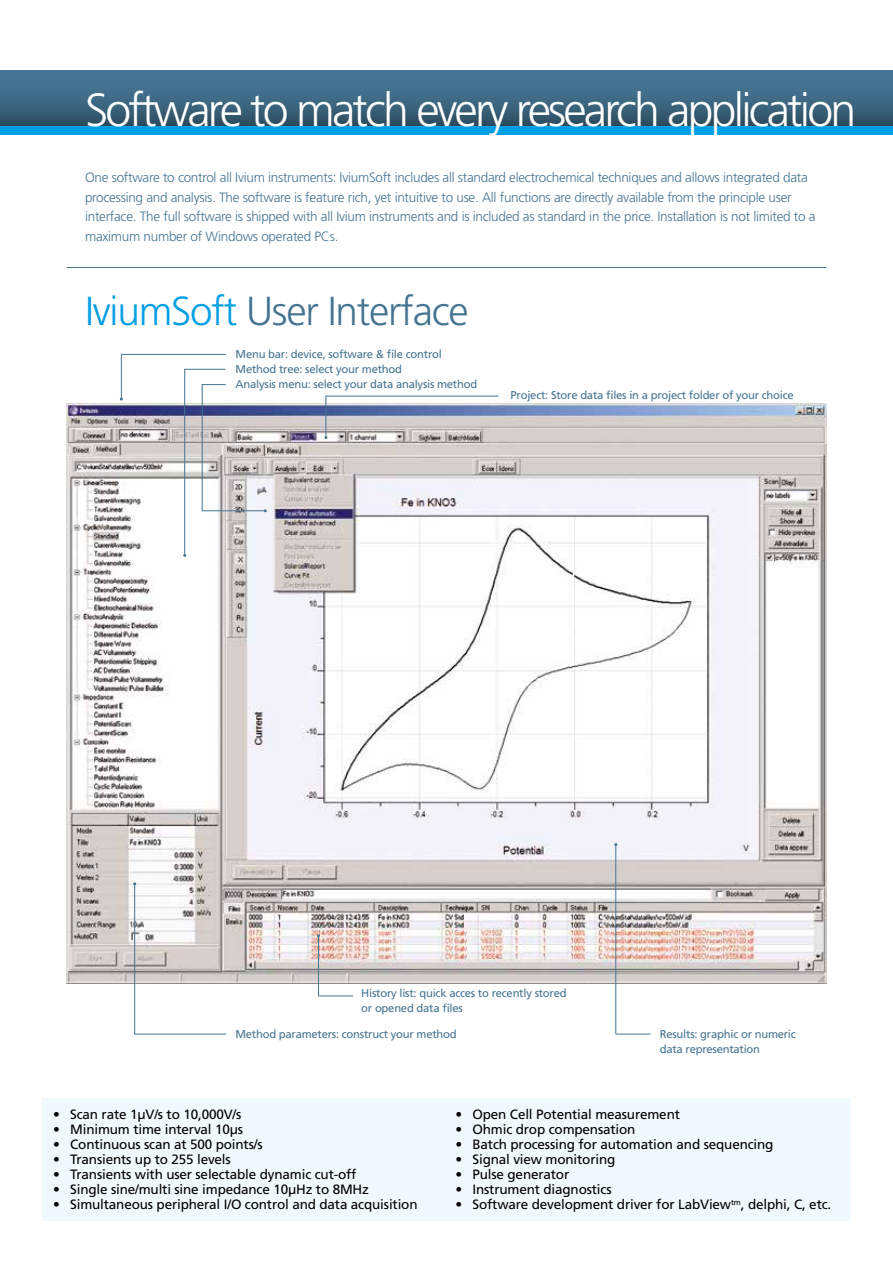
<style>
.page{position:relative;width:893px;height:1263px;background:#fff}
.page>*{position:absolute;margin:0;border:0;box-sizing:border-box;transform-origin:0 0}
.t1{font:300 46.5px "Frutiger LT Std";letter-spacing:-.06em;color:#fff}
.t2{font:300 40.5px "Frutiger LT Std";letter-spacing:-.03em;color:#457492}
.t3{font:13.5px "Frutiger LT Std";letter-spacing:-.01em;color:#000}
.t4{font:300 13.5px/19.5px "Frutiger LT Std";letter-spacing:-.02em;color:#457492}
.t5{font:11.25px/15px "Frutiger LT Std";letter-spacing:-.02em;color:#457492}
.s1{color:#009ee3}
</style>
<div class="page">
<div style="left:43px;top:1098px;width:807px;height:122px;background:#f0f9fe"></div>
<img style="left:67px;top:404px;width:759px;height:579px">
<hr style="left:67px;top:267px;width:759px;height:1px;background:#457492">
<hr style="left:121px;top:354px;width:105px;height:1px;background:#457492">
<hr style="left:121px;top:354px;width:1px;height:45px;background:#457492">
<svg style="left:203px;top:384px;width:23px;height:1px"></svg>
<hr style="left:202px;top:384px;width:1px;height:127px;background:#457492">
<hr style="left:202px;top:510px;width:63px;height:1px;background:#457492">
<hr style="left:184px;top:369px;width:41px;height:1px;background:#457492">
<hr style="left:184px;top:369px;width:1px;height:186px;background:#457492">
<hr style="left:134px;top:1034px;width:92px;height:1px;background:#457492">
<hr style="left:134px;top:884px;width:1px;height:150px;background:#457492">
<hr style="left:616px;top:1034px;width:34px;height:1px;background:#457492">
<hr style="left:615px;top:844px;width:1px;height:190px;background:#457492">
<hr style="left:326px;top:396px;width:172px;height:1px;background:#457492">
<hr style="left:326px;top:396px;width:1px;height:42px;background:#457492">
<hr style="left:318px;top:995px;width:35px;height:1px;background:#457492">
<hr style="left:318px;top:936px;width:1px;height:60px;background:#457492">
<svg style="left:0;top:70px;width:893px;height:56px;background:#3c6680"></svg>
<div style="left:0;top:126px;width:893px;height:9px;background:#009ee3"></div>
<h1 class="t1" style="left:85px;top:84px;width:773px">Software to match every research application</h1>
<p class="t4" style="left:85px;top:168px;width:732px">One software to control all Ivium instruments: IviumSoft includes all standard electrochemical techniques and allows integrated data processing and analysis. The software is feature rich, yet intuitive to use. All functions are directly available from the principle user interface. The full software is shipped with all Ivium instruments and is included as standard in the price. Installation is not limited to a maximum number of Windows operated PCs.</p>
<h2 class="t2" style="left:85px;top:288px;width:385px"><span class="s1">IviumSoft</span> User Interface</h2>
<p class="t5" style="left:236px;top:347px;width:243px">Menu bar: device, software &amp; file control<br>Method tree: select your method<br>Analysis menu: select your data analysis method</p>
<p class="t5" style="left:511px;top:387px;width:285px">Project: Store data files in a project folder of your choice</p>
<p class="t5" style="left:361px;top:985px;width:207px">History list: quick acces to recently stored or opened data files</p>
<p class="t5" style="left:235px;top:1026px;width:223px">Method parameters: construct your method</p>
<p class="t5" style="left:660px;top:1026px;width:138px">Results: graphic or numeric data representation</p>
<p class="t3" style="left:53px;top:1106px;width:190px">• Scan rate 1µV/s to 10,000V/s</p>
<p class="t3" style="left:53px;top:1121px;width:192px">• Minimum time interval 10µs</p>
<p class="t3" style="left:53px;top:1136px;width:211px">• Continuous scan at 500 points/s</p>
<p class="t3" style="left:53px;top:1151px;width:179px">• Transients up to 255 levels</p>
<p class="t3" style="left:53px;top:1166px;width:305px">• Transients with user selectable dynamic cut-off</p>
<p class="t3" style="left:53px;top:1181px;width:317px">• Single sine/multi sine impedance 10µHz to 8MHz</p>
<p class="t3" style="left:53px;top:1196px;width:366px">• Simultaneous peripheral I/O control and data acquisition</p>
<p class="t3" style="left:455px;top:1106px;width:226px">• Open Cell Potential measurement</p>
<p class="t3" style="left:455px;top:1121px;width:181px">• Ohmic drop compensation</p>
<p class="t3" style="left:455px;top:1136px;width:320px">• Batch processing for automation and sequencing</p>
<p class="t3" style="left:455px;top:1151px;width:161px">• Signal view monitoring</p>
<p class="t3" style="left:455px;top:1166px;width:115px">• Pulse generator</p>
<p class="t3" style="left:455px;top:1181px;width:158px">• Instrument diagnostics</p>
<p class="t3" style="left:455px;top:1196px;width:377px">• Software development driver for LabView<sup>tm</sup>, delphi, C, etc.</p>
</div>
